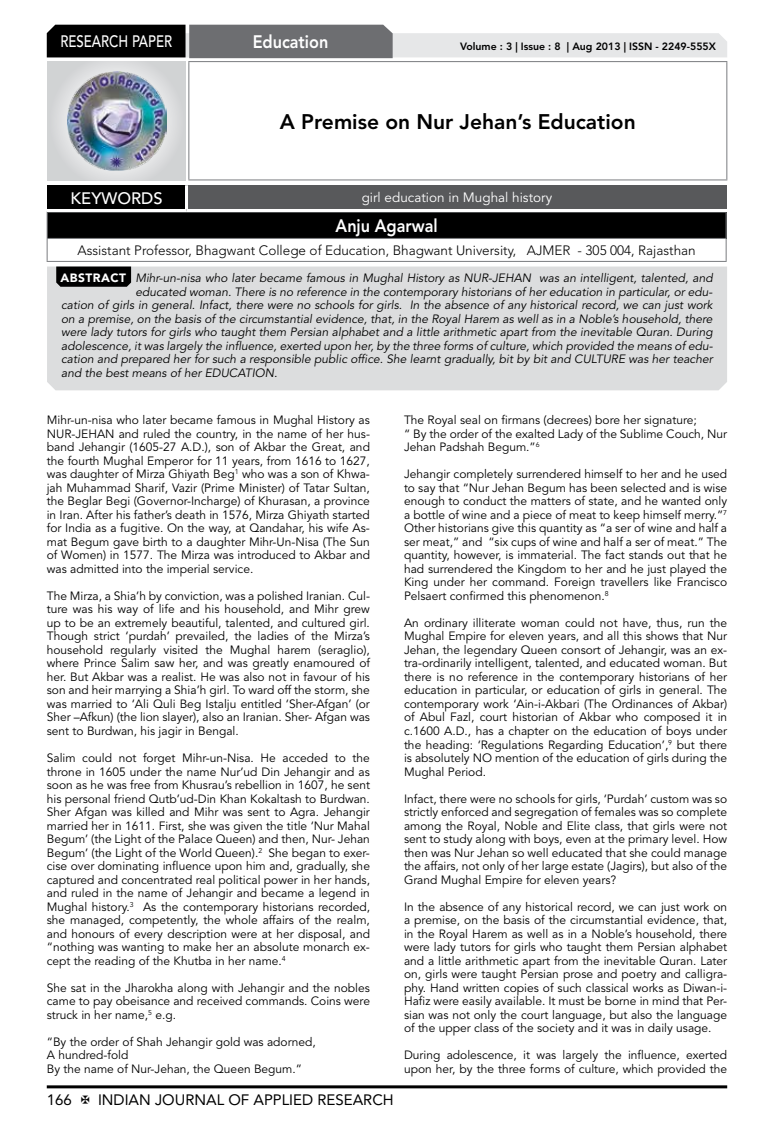
<style>
.page{position:relative;width:774px;height:1136px;background:#fff}
.page>*{position:absolute;margin:0;border:0;box-sizing:border-box;transform-origin:0 0}
.t1{font:800 21px "Avenir LT Std";color:#000}
.t2{font:800 18px "Avenir LT Std";color:#fff;scale:.9 1}
.t3{font:500 16.5px "Avenir LT Std";color:#fff;scale:.8 1}
.t4{font:500 16.5px "Avenir LT Std";color:#fff}
.t5{font:15px "Avenir LT Std";color:#000}
.t6{font:300 13.5px "Avenir LT Std";color:#000}
.t7{font:13.5px "Avenir LT Std";color:#fff}
.t8{font:12px/13.5px "Avenir LT Std";color:#000;text-align:justify}
.t9{font:italic 12px "Avenir LT Std";color:#000}
.t10{font:800 10.5px "Avenir LT Std";color:#000}
.s1{font-weight:900;font-style:normal;color:#fff}
</style>
<div class="page">
<hr style="left:47px;top:1085px;width:680px;height:3px;background:#000">
<div style="left:48px;top:62px;width:137px;height:118px;background:linear-gradient(to right,#d9dadb,#d9dadb)"></div>
<img style="left:68px;top:71px;width:99px;height:100px">
<svg style="left:47px;top:25px;width:680px;height:33px;background:#979899"></svg>
<hr style="left:188px;top:61px;width:539px;height:1px;background:#808285">
<hr style="left:188px;top:62px;width:1px;height:117px;background:#808285">
<hr style="left:726px;top:62px;width:1px;height:117px;background:#808285">
<hr style="left:188px;top:179px;width:539px;height:1px;background:#808285">
<div style="left:47px;top:212px;width:679px;height:26px;background:#000"></div>
<hr style="left:725px;top:212px;width:2px;height:26px;background:#808285">
<hr style="left:47px;top:238px;width:680px;height:1px;background:#808285">
<svg style="left:47px;top:212px;width:1px;height:49px"></svg>
<hr style="left:725px;top:239px;width:2px;height:22px;background:#808285">
<hr style="left:47px;top:261px;width:680px;height:1px;background:#808285">
<div style="left:47px;top:185px;width:139px;height:25px;background:#000"></div>
<div style="left:186px;top:185px;width:541px;height:25px;background:#58595b"></div>
<hr style="left:185px;top:185px;width:3px;height:24px;background:#fff">
<hr style="left:47px;top:209px;width:139px;height:3px;background:#fff">
<hr style="left:186px;top:209px;width:541px;height:3px;background:#fff">
<div style="left:47px;top:266px;width:680px;height:124px;background:#dcddde"></div>
<svg style="left:56px;top:266px;width:75px;height:21px;background:#0b0b0b"></svg>
<h3 class="t3" style="left:60px;top:32px;width:139px">RESEARCH PAPER</h3>
<h2 class="t2" style="left:253px;top:31px;width:86px">Education</h2>
<p class="t10" style="left:460px;top:41px;width:257px">Volume : 3 | Issue : 8 | Aug 2013 | ISSN - 2249-555X</p>
<h1 class="t1" style="left:280px;top:109px;width:357px">A Premise on Nur Jehan’s Education</h1>
<h3 class="t4" style="left:71px;top:189px;width:94px">KEYWORDS</h3>
<p class="t7" style="left:362px;top:189px;width:192px">girl education in Mughal history</p>
<h2 class="t2" style="left:336px;top:215px;width:115px">Anju Agarwal</h2>
<p class="t6" style="left:77px;top:242px;width:620px">Assistant Professor, Bhagwant College of Education, Bhagwant University, AJMER - 305 004, Rajasthan</p>
<p class="t9" style="left:60px;top:271px;width:654px"><span class="s1">ABSTRACT</span> Mihr-un-nisa who later became famous in Mughal History as NUR-JEHAN was an intelligent, talented, and</p>
<p class="t9" style="left:135px;top:284px;width:579px">educated woman. There is no reference in the contemporary historians of her education in particular, or edu-</p>
<p class="t9" style="left:61px;top:298px;width:653px">cation of girls in general. Infact, there were no schools for girls. In the absence of any historical record, we can just work</p>
<p class="t9" style="left:61px;top:311px;width:653px">on a premise, on the basis of the circumstantial evidence, that, in the Royal Harem as well as in a Noble’s household, there</p>
<p class="t9" style="left:61px;top:325px;width:653px">were lady tutors for girls who taught them Persian alphabet and a little arithmetic apart from the inevitable Quran. During</p>
<p class="t9" style="left:61px;top:338px;width:653px">adolescence, it was largely the influence, exerted upon her, by the three forms of culture, which provided the means of edu-</p>
<p class="t9" style="left:61px;top:352px;width:653px">cation and prepared her for such a responsible public office. She learnt gradually, bit by bit and CULTURE was her teacher</p>
<p class="t9" style="left:61px;top:365px;width:218px">and the best means of her EDUCATION.</p>
<p class="t8" style="left:47px;top:413px;width:325px">Mihr-un-nisa who later became famous in Mughal History as NUR-JEHAN and ruled the country, in the name of her hus&shy;band Jehangir (1605-27 A.D.), son of Akbar the Great, and the fourth Mughal Emperor for 11 years, from 1616 to 1627, was daughter of Mirza Ghiyath Beg<sup>1</sup> who was a son of Khwa&shy;jah Muhammad Sharif, Vazir (Prime Minister) of Tatar Sultan, the Beglar Begi (Governor-Incharge) of Khurasan, a province in Iran. After his father’s death in 1576, Mirza Ghiyath started for India as a fugitive. On the way, at Qandahar, his wife As&shy;mat Begum gave birth to a daughter Mihr-Un-Nisa (The Sun of Women) in 1577. The Mirza was introduced to Akbar and was admitted into the imperial service.</p>
<p class="t8" style="left:47px;top:589px;width:325px">The Mirza, a Shia’h by conviction, was a polished Iranian. Cul&shy;ture was his way of life and his household, and Mihr grew up to be an extremely beautiful, talented, and cultured girl.<br>Though strict ‘purdah’ prevailed, the ladies of the Mirza’s household regularly visited the Mughal harem (seraglio), where Prince Salim saw her, and was greatly enamoured of her. But Akbar was a realist. He was also not in favour of his son and heir marrying a Shia’h girl. To ward off the storm, she was married to ‘Ali Quli Beg Istalju entitled ‘Sher-Afgan’ (or Sher –Afkun) (the lion slayer), also an Iranian. Sher- Afgan was sent to Burdwan, his jagir in Bengal.</p>
<p class="t8" style="left:47px;top:751px;width:325px">Salim could not forget Mihr-un-Nisa. He acceded to the throne in 1605 under the name Nur’ud Din Jehangir and as soon as he was free from Khusrau’s rebellion in 1607, he sent his personal friend Qutb’ud-Din Khan Kokaltash to Burdwan.<br>Sher Afgan was killed and Mihr was sent to Agra. Jehangir married her in 1611. First, she was given the title ‘Nur Mahal Begum’ (the Light of the Palace Queen) and then, Nur- Jehan Begum’ (the Light of the World Queen).<sup>2</sup> She began to exer&shy;cise over dominating influence upon him and, gradually, she captured and concentrated real political power in her hands, and ruled in the name of Jehangir and became a legend in Mughal history.<sup>3</sup> As the contemporary historians recorded, she managed, competently, the whole affairs of the realm, and honours of every description were at her disposal, and “nothing was wanting to make her an absolute monarch ex&shy;cept the reading of the Khutba in her name.<sup>4</sup></p>
<p class="t8" style="left:47px;top:980px;width:325px">She sat in the Jharokha along with Jehangir and the nobles came to pay obeisance and received commands. Coins were struck in her name,<sup>5</sup> e.g.</p>
<p class="t8" style="left:47px;top:1034px;width:271px;text-align:left">“By the order of Shah Jehangir gold was adorned,<br>A hundred-fold<br>By the name of Nur-Jehan, the Queen Begum.”</p>
<p class="t8" style="left:404px;top:413px;width:325px;text-align:left">The Royal seal on firmans (decrees) bore her signature;<br>“ By the order of the exalted Lady of the Sublime Couch, Nur<br>Jehan Padshah Begum.”<sup>6</sup></p>
<p class="t8" style="left:404px;top:467px;width:325px">Jehangir completely surrendered himself to her and he used to say that “Nur Jehan Begum has been selected and is wise enough to conduct the matters of state, and he wanted only a bottle of wine and a piece of meat to keep himself merry.”<sup>7<br></sup>Other historians give this quantity as “a ser of wine and half a ser meat,” and “six cups of wine and half a ser of meat.” The quantity, however, is immaterial. The fact stands out that he had surrendered the Kingdom to her and he just played the King under her command. Foreign travellers like Francisco Pelsaert confirmed this phenomenon.<sup>8</sup></p>
<p class="t8" style="left:404px;top:616px;width:325px">An ordinary illiterate woman could not have, thus, run the Mughal Empire for eleven years, and all this shows that Nur Jehan, the legendary Queen consort of Jehangir, was an ex&shy;tra-ordinarily intelligent, talented, and educated woman. But there is no reference in the contemporary historians of her education in particular, or education of girls in general. The contemporary work ‘Ain-i-Akbari (The Ordinances of Akbar) of Abul Fazl, court historian of Akbar who composed it in c.1600 A.D., has a chapter on the education of boys under the heading: ‘Regulations Regarding Education’,<sup>9</sup> but there is absolutely NO mention of the education of girls during the Mughal Period.</p>
<p class="t8" style="left:404px;top:791px;width:325px">Infact, there were no schools for girls, ‘Purdah’ custom was so strictly enforced and segregation of females was so complete among the Royal, Noble and Elite class, that girls were not sent to study along with boys, even at the primary level. How then was Nur Jehan so well educated that she could manage the affairs, not only of her large estate (Jagirs), but also of the Grand Mughal Empire for eleven years?</p>
<p class="t8" style="left:404px;top:899px;width:325px">In the absence of any historical record, we can just work on a premise, on the basis of the circumstantial evidence, that, in the Royal Harem as well as in a Noble’s household, there were lady tutors for girls who taught them Persian alphabet and a little arithmetic apart from the inevitable Quran. Later on, girls were taught Persian prose and poetry and calligra&shy;phy. Hand written copies of such classical works as Diwan-i-Hafiz were easily available. It must be borne in mind that Per&shy;sian was not only the court language, but also the language of the upper class of the society and it was in daily usage.</p>
<p class="t8" style="left:404px;top:1048px;width:325px">During adolescence, it was largely the influence, exerted upon her, by the three forms of culture, which provided the</p>
<p class="t5" style="left:47px;top:1090px;width:27px">166</p>
<p class="t5" style="left:98px;top:1090px;width:297px">INDIAN JOURNAL OF APPLIED RESEARCH</p>
</div>
